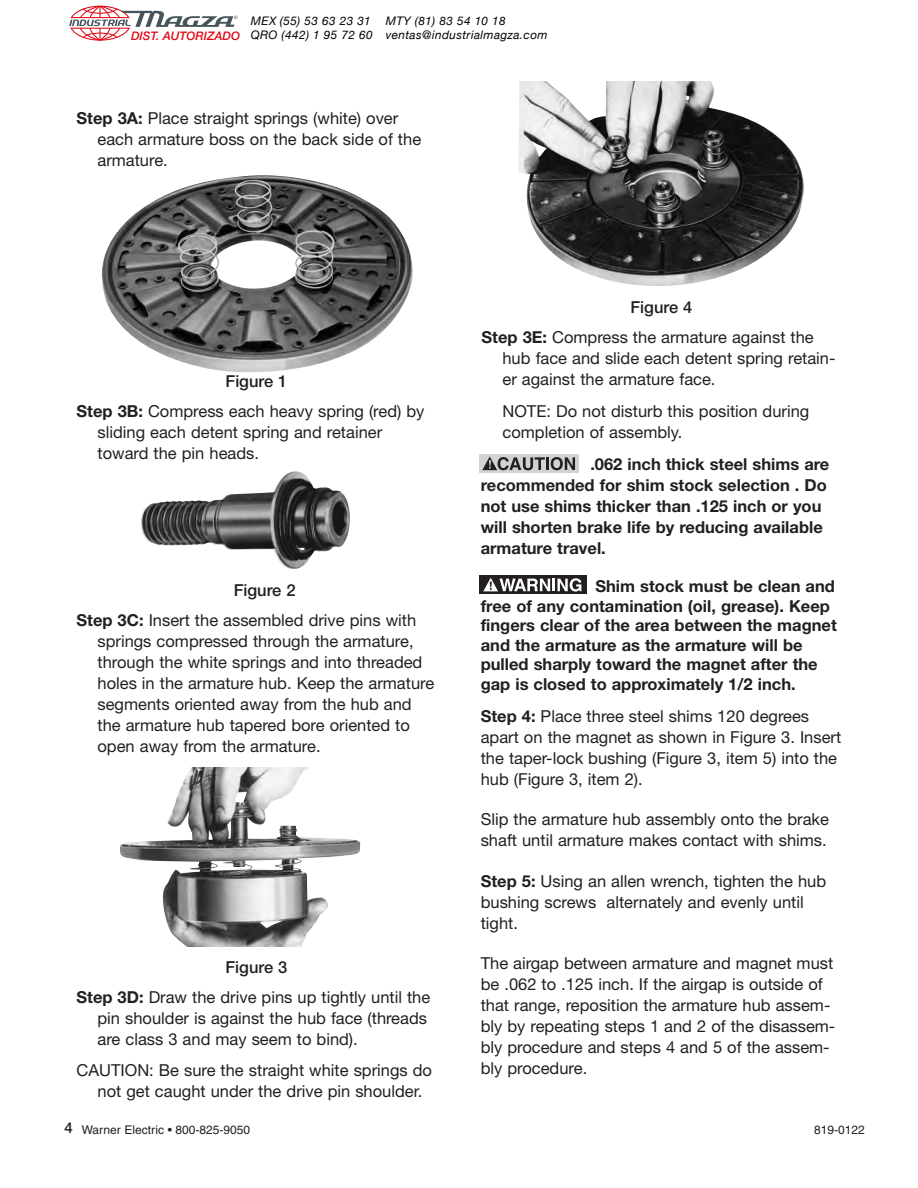
<style>
.page{position:relative;width:918px;height:1188px;background:#fff}
.page>*{position:absolute;margin:0;border:0;box-sizing:border-box;transform-origin:0 0}
.t1{font:16.5px/21px "Helvetica Neue";color:#231f20}
.t2{font:700 16.5px/19.5px "Helvetica Neue";color:#231f20}
.t3{font:12px "Helvetica";color:#231f20}
.t4{font:italic 11.85px/14.5px "Helvetica Neue";letter-spacing:.035em;color:#000}
.t5{font:italic 500 11.85px "Helvetica Neue";color:#e20916}
.t6{font:4.65px "Arial";color:#44545a}
.s1{font-weight:700}
.s2{font-weight:500}
.s3{font-family:"Helvetica Neue";font-weight:500;font-size:15px}
</style>
<div class="page">
<div style="left:479px;top:576px;width:108px;height:18px;background:#231f20"></div>
<svg style="left:483px;top:578px;width:98px;height:14px"></svg>
<div style="left:479px;top:454px;width:100px;height:19px;background:#d1d2d4"></div>
<svg style="left:482px;top:456px;width:93px;height:14px"></svg>
<img style="left:141px;top:471px;width:209px;height:98px">
<img style="left:519px;top:81px;width:285px;height:205px">
<img style="left:120px;top:767px;width:240px;height:179px">
<img style="left:101px;top:175px;width:312px;height:197px">
<svg style="left:69px;top:5px;width:165px;height:36px"></svg>
<p class="t6" style="left:234px;top:14px;width:5px">®</p>
<p class="t5" style="left:131px;top:30px;width:110px">DIST. AUTORIZADO</p>
<p class="t4" style="left:251px;top:13px;width:123px">MEX (55) 53 63 23 31<br>QRO (442) 1 95 72 60</p>
<p class="t4" style="left:386px;top:13px;width:163px">MTY (81) 83 54 10 18 ventas@industrialmagza.com</p>
<p class="t1" style="left:98px;top:109px;width:325px;text-indent:-21px"><span class="s1">Step 3A:</span> Place straight springs (white) over each armature boss on the back side of the armature.</p>
<p class="t1" style="left:77px;top:368px;width:349px;line-height:30px;text-indent:149px"><span class="s2">Figure 1<br></span><span class="s1">Step 3B:</span> Compress each heavy spring (red) by</p>
<p class="t1" style="left:97px;top:423px;width:286px">sliding each detent spring and retainer toward the pin heads.</p>
<p class="t1" style="left:77px;top:577px;width:341px;line-height:30px;text-indent:157px"><span class="s2">Figure 2<br></span><span class="s1">Step 3C:</span> Insert the assembled drive pins with</p>
<p class="t1" style="left:97px;top:632px;width:338px">springs compressed through the armature, through the white springs and into threaded holes in the armature hub. Keep the armature segments oriented away from the hub and the armature hub tapered bore oriented to open away from the armature.</p>
<p class="t1" style="left:77px;top:953px;width:355px;line-height:30px;text-align:center"><span class="s2">Figure 3<br></span><span class="s1">Step 3D:</span> Draw the drive pins up tightly until the</p>
<p class="t1" style="left:97px;top:1009px;width:331px">pin shoulder is against the hub face (threads are class 3 and may seem to bind).</p>
<p class="t1" style="left:98px;top:1062px;width:336px;text-indent:-21px">CAUTION: Be sure the straight white springs do not get caught under the drive pin shoulder.</p>
<p class="t1" style="left:482px;top:294px;width:334px;line-height:30px;text-indent:149px"><span class="s2">Figure 4<br></span><span class="s1">Step 3E:</span> Compress the armature against the</p>
<p class="t1" style="left:502px;top:349px;width:335px">hub face and slide each detent spring retain&shy;er against the armature face.</p>
<p class="t1" style="left:503px;top:402px;width:308px">NOTE: Do not disturb this position during completion of assembly.</p>
<p class="t2" style="left:481px;top:455px;width:350px;line-height:21px;text-indent:110px">.062 inch thick steel shims are recommended for shim stock selection . Do not use shims thicker than .125 inch or you will shorten brake life by reducing available armature travel.</p>
<p class="t2" style="left:481px;top:578px;width:358px;text-indent:115px">Shim stock must be clean and free of any contamination (oil, grease). Keep fingers clear of the area between the magnet and the armature as the armature will be pulled sharply toward the magnet after the gap is closed to approximately 1/2 inch.</p>
<p class="t1" style="left:481px;top:707px;width:362px"><span class="s1">Step 4:</span> Place three steel shims 120 degrees apart on the magnet as shown in Figure 3. Insert the taper-lock bushing (Figure 3, item 5) into the hub (Figure 3, item 2).</p>
<p class="t1" style="left:481px;top:810px;width:350px">Slip the armature hub assembly onto the brake shaft until armature makes contact with shims.</p>
<p class="t1" style="left:481px;top:872px;width:347px"><span class="s1">Step 5:</span> Using an allen wrench, tighten the hub bushing screws alternately and evenly until tight.</p>
<p class="t1" style="left:481px;top:954px;width:356px">The airgap between armature and magnet must be .062 to .125 inch. If the airgap is outside of that range, reposition the armature hub assem&shy;bly by repeating steps 1 and 2 of the disassem&shy;bly procedure and steps 4 and 5 of the assem&shy;bly procedure.</p>
<p class="t3" style="left:65px;top:1125px;width:187px"><span class="s3">4</span> Warner Electric • 800-825-9050</p>
<p class="t3" style="left:814px;top:1125px;width:52px">819-0122</p>
</div>
